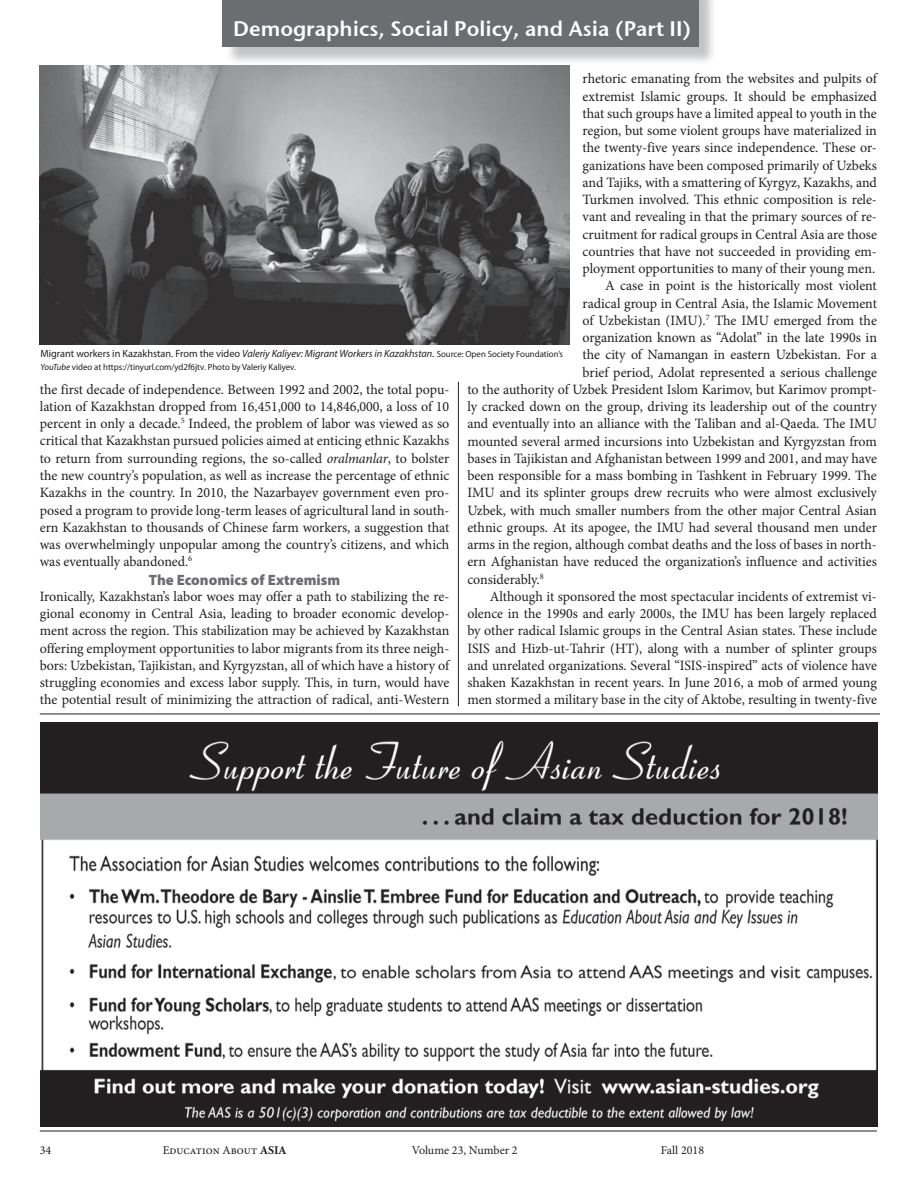
<style>
.page{position:relative;width:918px;height:1188px;background:#fff}
.page>*{position:absolute;margin:0;border:0;box-sizing:border-box;transform-origin:0 0}
.t1{font:21px "Stone Sans Sem ITCTT Semi";color:#fff}
.Myriad_Subhead{font:900 15px "Myriad Pro";color:#6c6d70}
.Body{font:14.25px/17.2px "Minion Pro";color:#231f20;text-align:justify}
._1st_P_after_Subhead{font:14.25px/17.2px "Minion Pro";color:#231f20;text-align:justify}
.t2{font:12px "Minion Pro";color:#231f20}
.Captions{font:italic 10.5px "Myriad Pro";color:#231f20}
.Captions-2{font:9px "Myriad Pro";color:#231f20}
.s1{font-style:normal}
.s2{font-style:normal;font-size:9px}
.s3{font-style:italic}
.s4{font-weight:700}
</style>
<div class="page">
<div style="left:225px;top:0;width:493px;height:66px;background:#808285;opacity:.48"></div>
<div style="left:222px;top:0;width:477px;height:47px;background:#6c6d70"></div>
<hr style="left:40px;top:1131px;width:837px;height:1px;background:#231f20">
<hr style="left:458px;top:382px;width:1px;height:324px;background:#231f20">
<img style="left:40px;top:723px;width:838px;height:403px">
<img style="left:40px;top:66px;width:529px;height:279px">
<hr style="left:40px;top:714px;width:840px;height:1px;background:#231f20">
<h1 class="t1" style="left:233px;top:11px;width:459px">Demographics, Social Policy, and Asia (Part II)</h1>
<p class="_1st_P_after_Subhead" style="left:583px;top:70px;width:296px">rhetoric emanating from the websites and pulpits of extremist Islamic groups. It should be emphasized that such groups have a limited appeal to youth in the region, but some violent groups have materialized in the twenty-five years since independence. These or&shy;ganizations have been composed primarily of Uzbeks and Tajiks, with a smattering of Kyrgyz, Kazakhs, and Turkmen involved. This ethnic composition is rele&shy;vant and revealing in that the primary sources of re&shy;cruitment for radical groups in Central Asia are those countries that have not succeeded in providing em&shy;ployment opportunities to many of their young men.</p>
<p class="Body" style="left:605px;top:277px;width:273px">A case in point is the historically most violent</p>
<p class="Body" style="left:583px;top:295px;width:296px">radical group in Central Asia, the Islamic Movement</p>
<p class="Body" style="left:583px;top:312px;width:296px">of Uzbekistan (IMU).<sup>7</sup> The IMU emerged from the</p>
<p class="Body" style="left:583px;top:329px;width:296px">organization known as “Adolat” in the late 1990s in</p>
<p class="Body" style="left:583px;top:346px;width:296px">the city of Namangan in eastern Uzbekistan. For a</p>
<p class="Body" style="left:583px;top:363px;width:296px">brief period, Adolat represented a serious challenge</p>
<p class="Body" style="left:467px;top:381px;width:411px">to the authority of Uzbek President Islom Karimov, but Karimov prompt-</p>
<p class="Body" style="left:467px;top:398px;width:411px">ly cracked down on the group, driving its leadership out of the country</p>
<p class="Body" style="left:467px;top:415px;width:411px">and eventually into an alliance with the Taliban and al-Qaeda. The IMU</p>
<p class="Body" style="left:467px;top:432px;width:411px">mounted several armed incursions into Uzbekistan and Kyrgyzstan from</p>
<p class="Body" style="left:467px;top:450px;width:411px">bases in Tajikistan and Afghanistan between 1999 and 2001, and may have</p>
<p class="Body" style="left:467px;top:467px;width:411px">been responsible for a mass bombing in Tashkent in February 1999. The</p>
<p class="Body" style="left:467px;top:484px;width:411px">IMU and its splinter groups drew recruits who were almost exclusively</p>
<p class="Body" style="left:467px;top:501px;width:411px">Uzbek, with much smaller numbers from the other major Central Asian</p>
<p class="Body" style="left:467px;top:519px;width:411px">ethnic groups. At its apogee, the IMU had several thousand men under</p>
<p class="Body" style="left:467px;top:536px;width:411px">arms in the region, although combat deaths and the loss of bases in north-</p>
<p class="Body" style="left:467px;top:553px;width:411px">ern Afghanistan have reduced the organization’s influence and activities</p>
<p class="Body" style="left:467px;top:570px;width:78px">considerably.<sup>8</sup></p>
<p class="Body" style="left:467px;top:588px;width:411px;text-indent:22px">Although it sponsored the most spectacular incidents of extremist vi&shy;olence in the 1990s and early 2000s, the IMU has been largely replaced by other radical Islamic groups in the Central Asian states. These include ISIS and Hizb-ut-Tahrir (HT), along with a number of splinter groups and unrelated organizations. Several “ISIS-inspired” acts of violence have shaken Kazakhstan in recent years. In June 2016, a mob of armed young men stormed a military base in the city of Aktobe, resulting in twenty-five</p>
<p class="Captions" style="left:40px;top:347px;width:524px"><span class="s1">Migrant workers in Kazakhstan. From the video</span> Valeriy Kaliyev: Migrant Workers in Kazakhstan. <span class="s2">Source: Open Society Foundation’s</span></p>
<p class="Captions-2" style="left:40px;top:362px;width:257px"><span class="s3">YouTube</span> video at https://tinyurl.com/yd2f6jtv. Photo by Valeriy Kaliyev.</p>
<p class="Body" style="left:40px;top:381px;width:411px">the first decade of independence. Between 1992 and 2002, the total popu&shy;lation of Kazakhstan dropped from 16,451,000 to 14,846,000, a loss of 10 percent in only a decade.<sup>5</sup> Indeed, the problem of labor was viewed as so critical that Kazakhstan pursued policies aimed at enticing ethnic Kazakhs to return from surrounding regions, the so-called <span class="s3">oralmanlar</span>, to bolster the new country’s population, as well as increase the percentage of ethnic Kazakhs in the country. In 2010, the Nazarbayev government even pro&shy;posed a program to provide long-term leases of agricultural land in south&shy;ern Kazakhstan to thousands of Chinese farm workers, a suggestion that was overwhelmingly unpopular among the country’s citizens, and which was eventually abandoned.<sup>6</sup></p>
<p class="Myriad_Subhead" style="left:149px;top:570px;width:193px">The Economics of Extremism</p>
<p class="_1st_P_after_Subhead" style="left:40px;top:588px;width:411px">Ironically, Kazakhstan’s labor woes may offer a path to stabilizing the re&shy;gional economy in Central Asia, leading to broader economic develop&shy;ment across the region. This stabilization may be achieved by Kazakhstan offering employment opportunities to labor migrants from its three neigh&shy;bors: Uzbekistan, Tajikistan, and Kyrgyzstan, all of which have a history of struggling economies and excess labor supply. This, in turn, would have the potential result of minimizing the attraction of radical, anti-Western</p>
<p class="t2" style="left:40px;top:1142px;width:13px">34</p>
<p class="t2" style="left:163px;top:1142px;width:125px">Education About <span class="s4">ASIA</span></p>
<p class="t2" style="left:412px;top:1142px;width:107px">Volume 23, Number 2</p>
<p class="t2" style="left:661px;top:1142px;width:45px">Fall 2018</p>
</div>
